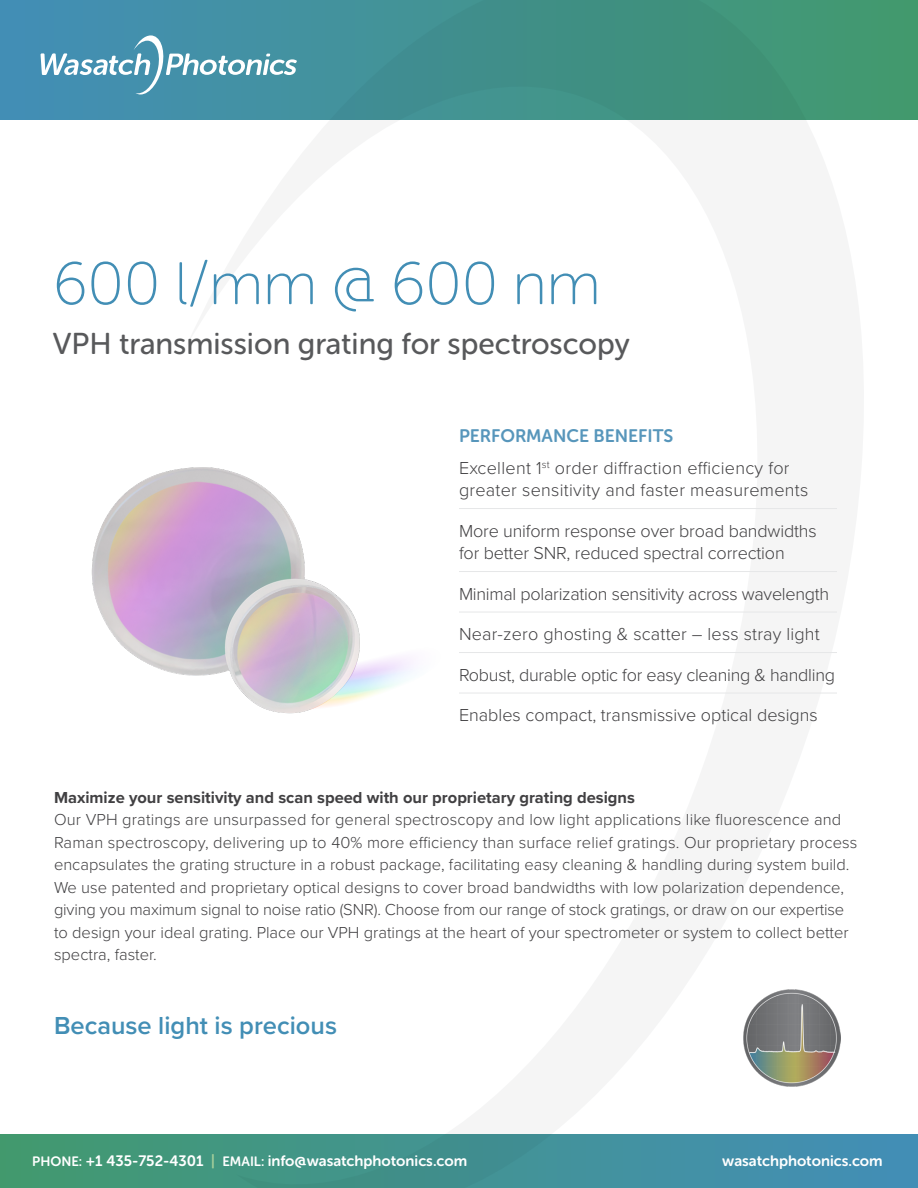
<style>
.page{position:relative;width:918px;height:1188px;background:#fff}
.page>*{position:absolute;margin:0;border:0;box-sizing:border-box;transform-origin:0 0}
.t1{font:60px "Museo Sans Rounded 100";letter-spacing:-.01em;color:#428eb5}
.t2{font:30px "Museo Sans Rounded 500";color:#58595b}
.t3{font:600 25.5px "Proxima Nova";color:#428eb5}
.t4{font:300 18px/22.5px "Proxima Nova";letter-spacing:-.01em;color:#414042}
.t5{font:300 18px/22.5px "Proxima Nova";letter-spacing:.015em;color:#414042}
.t6{font:300 18px "Proxima Nova";letter-spacing:.01em;color:#414042}
.t7{font:18px "Museo Sans Rounded 700";color:#5796bb}
.t8{font:300 16.5px/22.5px "Proxima Nova";color:#414042}
.t9{font:700 16.5px "Proxima Nova";color:#414042}
.t10{font:15px "Museo Sans Rounded 700";color:#fff}
.s1{font-size:13.5px}
.s2{color:#a4ce9a}
</style>
<div class="page">
<div style="left:0;top:0;width:918px;height:120px;background:linear-gradient(to right,#438eb7,#40956a)"></div>
<div style="left:0;top:1134px;width:918px;height:54px;background:linear-gradient(to right,#42986d,#438db7)"></div>
<svg style="left:41px;top:35px;width:256px;height:59px;background:#60a1b7"></svg>
<hr style="left:459px;top:508px;width:378px;height:1px;background:#e6e7e8">
<hr style="left:459px;top:571px;width:378px;height:1px;background:#e6e7e8">
<hr style="left:459px;top:612px;width:378px;height:1px;background:#e6e7e8">
<hr style="left:459px;top:652px;width:378px;height:1px;background:#e6e7e8">
<hr style="left:459px;top:693px;width:378px;height:1px;background:#e6e7e8">
<img style="left:91px;top:467px;width:322px;height:247px">
<img style="left:743px;top:989px;width:97px;height:97px">
<h1 class="t1" style="left:53px;top:252px;width:550px">600 l/mm @ 600 nm</h1>
<h2 class="t2" style="left:53px;top:327px;width:578px">VPH transmission grating for spectroscopy</h2>
<p class="t7" style="left:459px;top:426px;width:216px">PERFORMANCE BENEFITS</p>
<p class="t5" style="left:459px;top:455px;width:351px">Excellent 1<sup>st</sup> order diffraction efficiency for greater sensitivity and faster measurements</p>
<p class="t4" style="left:459px;top:518px;width:359px">More uniform response over broad bandwidths for better SNR, reduced spectral correction</p>
<p class="t4" style="left:459px;top:581px;width:372px">Minimal polarization sensitivity across wavelength</p>
<p class="t6" style="left:459px;top:621px;width:362px">Near-zero ghosting &amp; scatter – less stray light</p>
<p class="t4" style="left:459px;top:662px;width:378px">Robust, durable optic for easy cleaning &amp; handling</p>
<p class="t4" style="left:459px;top:703px;width:360px">Enables compact, transmissive optical designs</p>
<p class="t9" style="left:54px;top:785px;width:583px">Maximize your sensitivity and scan speed with our proprietary grating designs</p>
<p class="t8" style="left:54px;top:808px;width:805px">Our VPH gratings are unsurpassed for general spectroscopy and low light applications like fluorescence and Raman spectroscopy, delivering up to 40% more efficiency than surface relief gratings. Our proprietary process encapsulates the grating structure in a robust package, facilitating easy cleaning &amp; handling during system build.<br>We use patented and proprietary optical designs to cover broad bandwidths with low polarization dependence, giving you maximum signal to noise ratio (SNR). Choose from our range of stock gratings, or draw on our expertise to design your ideal grating. Place our VPH gratings at the heart of your spectrometer or system to collect better spectra, faster.</p>
<h3 class="t3" style="left:54px;top:1007px;width:285px">Because light is precious</h3>
<p class="t10" style="left:32px;top:1152px;width:437px"><span class="s1">PHONE:</span> +1 435-752-4301 <span class="s2">|</span> <span class="s1">EMAIL:</span> info@wasatchphotonics.com</p>
<p class="t10" style="left:722px;top:1152px;width:162px">wasatchphotonics.com</p>
</div>
